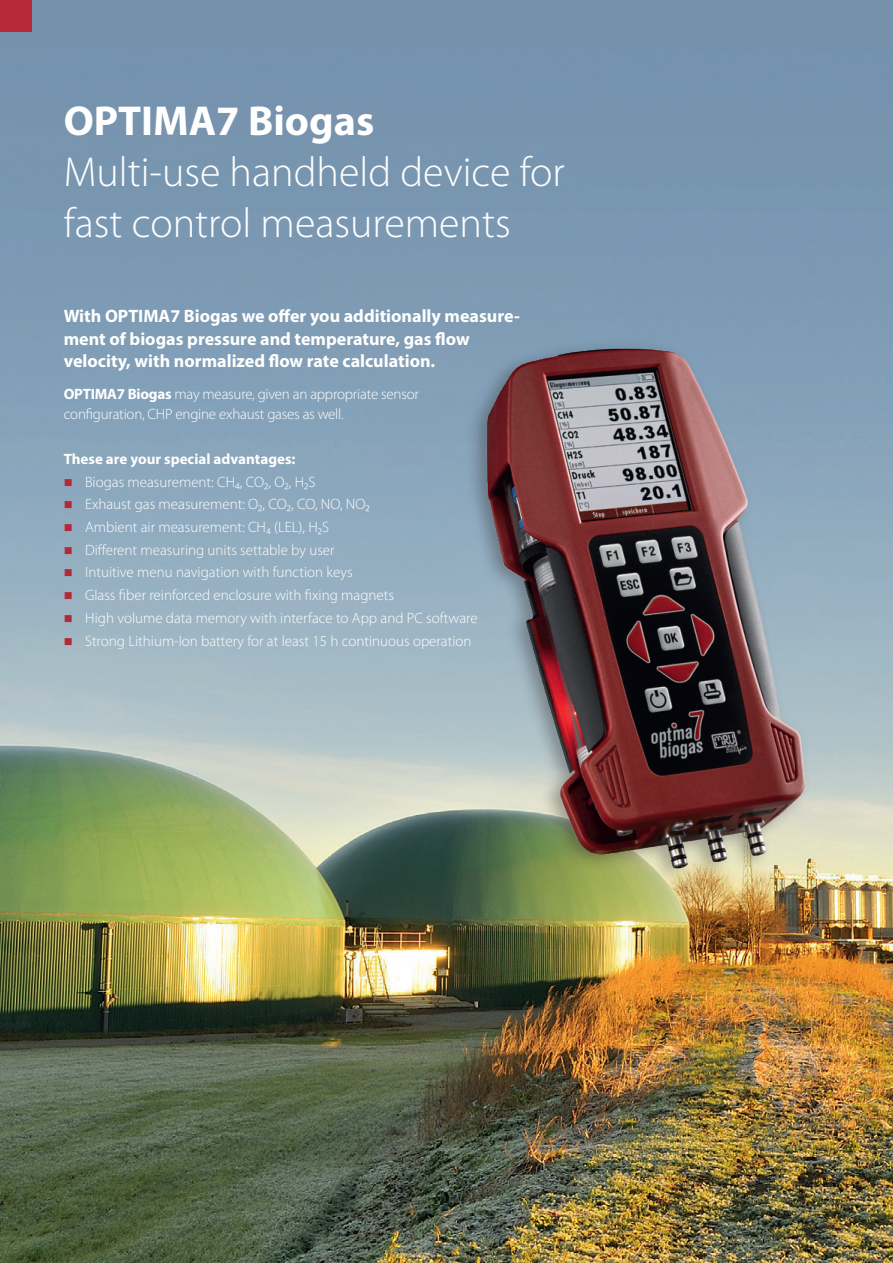
<style>
.page{position:relative;width:893px;height:1263px;background:#fff}
.page>*{position:absolute;margin:0;border:0;box-sizing:border-box;transform-origin:0 0}
.t1{font:300 42px/51px "Myriad Pro";color:#fff}
.t2{font:700 42px "Myriad Pro";color:#fff}
.t3{font:700 18px/22.5px "Myriad Pro";color:#fff}
.t4{font:300 15px/19.5px "Myriad Pro";color:#fff}
.t5{font:700 15px "Myriad Pro";color:#fff}
.s1{font-weight:700}
.s2{color:#b72837}
</style>
<div class="page">
<img style="left:0;top:0;width:893px;height:1263px">
<img style="left:467px;top:328px;width:352px;height:551px">
<div style="left:0;top:0;width:32px;height:32px;background:#b72837"></div>
<h1 class="t2" style="left:64px;top:93px;width:312px">OPTIMA7 Biogas</h1>
<h1 class="t1" style="left:64px;top:146px;width:503px">Multi-use handheld device for fast control measurements</h1>
<p class="t3" style="left:64px;top:304px;width:458px">With OPTIMA7 Biogas we offer you additionally measure&shy;ment of biogas pressure and temperature, gas flow velocity, with normalized flow rate calculation.</p>
<p class="t4" style="left:64px;top:385px;width:357px"><span class="s1">OPTIMA7 Biogas</span> may measure, given an appropriate sensor configuration, CHP engine exhaust gases as well.</p>
<p class="t5" style="left:64px;top:449px;width:233px">These are your special advantages:</p>
<p class="t4" style="left:64px;top:472px;width:253px"><span class="s2">■</span> Biogas measurement: CH₄, CO₂, O₂, H₂S</p>
<p class="t4" style="left:64px;top:494px;width:308px"><span class="s2">■</span> Exhaust gas measurement: O₂, CO₂, CO, NO, NO₂</p>
<p class="t4" style="left:64px;top:517px;width:267px"><span class="s2">■</span> Ambient air measurement: CH₄ (LEL), H₂S</p>
<p class="t4" style="left:64px;top:540px;width:272px"><span class="s2">■</span> Different measuring units settable by user</p>
<p class="t4" style="left:64px;top:562px;width:290px"><span class="s2">■</span> Intuitive menu navigation with function keys</p>
<p class="t4" style="left:64px;top:585px;width:332px"><span class="s2">■</span> Glass fiber reinforced enclosure with fixing magnets</p>
<p class="t4" style="left:64px;top:608px;width:416px"><span class="s2">■</span> High volume data memory with interface to App and PC software</p>
<p class="t4" style="left:64px;top:631px;width:409px"><span class="s2">■</span> Strong Lithium-Ion battery for at least 15 h continuous operation</p>
</div>
